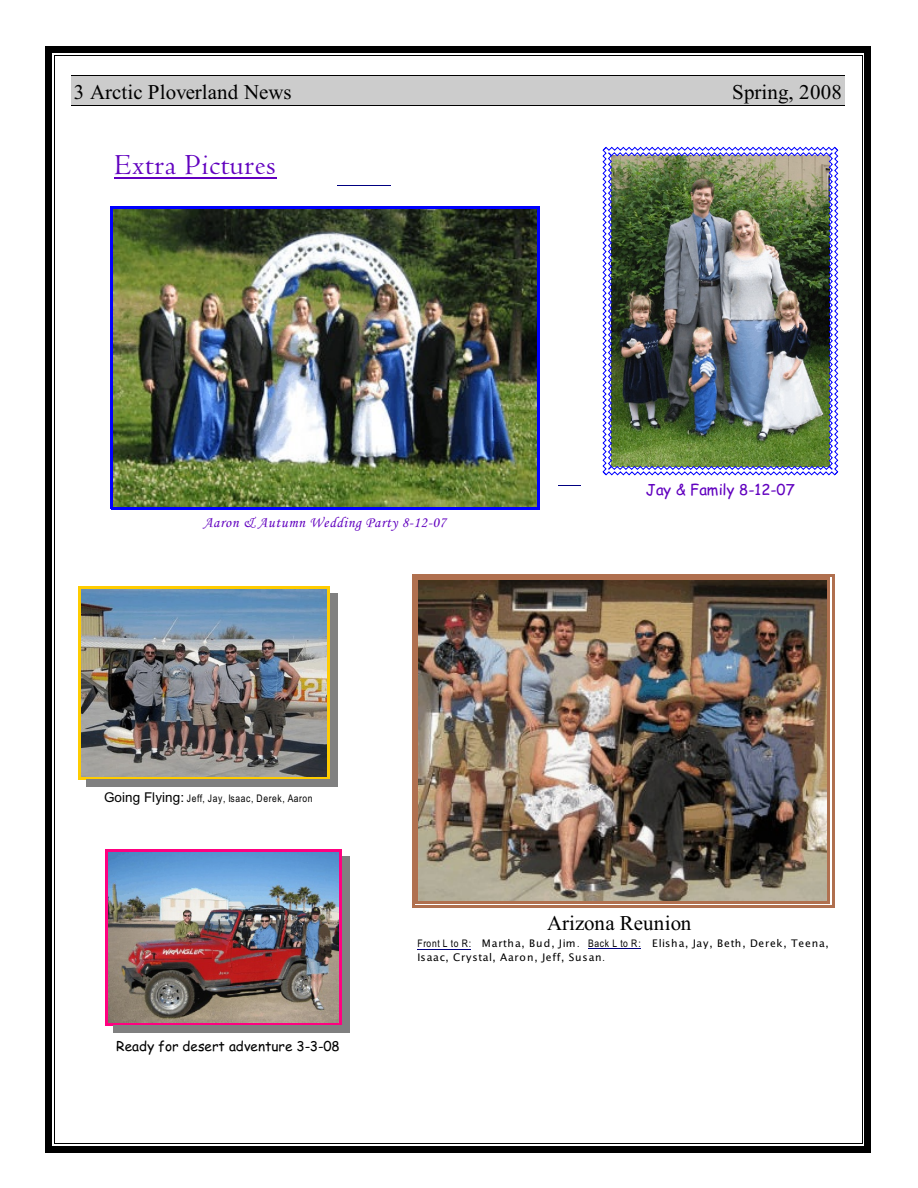
<style>
.page{position:relative;width:918px;height:1188px;background:#fff}
.page>*{position:absolute;margin:0;border:0;box-sizing:border-box;transform-origin:0 0}
.t1{font:30px "Centaur";letter-spacing:.025em;color:#6100bf}
.t2{font:21px "Times New Roman";color:#000}
.t3{font:italic 15px "Monotype Corsiva";letter-spacing:.03em;color:#6100bf}
.t4{font:15px "Comic Sans MS";letter-spacing:.005em;color:#6100bf}
.t5{font:13.5px "Comic Sans MS";letter-spacing:.01em;color:#000}
.t6{font:10.5px/14.5px "Lucida Sans Unicode";letter-spacing:.07em;color:#000}
.t7{font:10.5px "Arial Narrow";letter-spacing:.07em;color:#000}
.s1{font-family:"Arial";font-size:13.5px}
.s2{font-family:"Arial Narrow"}
</style>
<div class="page">
<hr style="left:54px;top:55px;width:1px;height:1088px;background:#000">
<hr style="left:862px;top:55px;width:1px;height:1088px;background:#000">
<hr style="left:54px;top:55px;width:808px;height:1px;background:#000">
<hr style="left:54px;top:1143px;width:808px;height:1px;background:#000">
<div style="left:45px;top:46px;width:7px;height:1106px;background:#000"></div>
<div style="left:865px;top:46px;width:6px;height:1106px;background:#000"></div>
<div style="left:45px;top:46px;width:826px;height:7px;background:#000"></div>
<div style="left:45px;top:1146px;width:826px;height:6px;background:#000"></div>
<div style="left:71px;top:76px;width:774px;height:29px;background:#ccc"></div>
<hr style="left:71px;top:76px;width:774px;height:1px;background:#000">
<hr style="left:71px;top:105px;width:774px;height:1px;background:#000">
<hr style="left:114px;top:177px;width:162px;height:2px;background:#6100bf">
<hr style="left:338px;top:185px;width:54px;height:1px;background:#000080">
<svg style="left:558px;top:485px;width:22px;height:1px"></svg>
<img style="left:113px;top:209px;width:424px;height:298px">
<hr style="left:111px;top:206px;width:2px;height:303px;background:#00f">
<hr style="left:537px;top:206px;width:2px;height:303px;background:#00f">
<hr style="left:111px;top:206px;width:428px;height:2px;background:#00f">
<hr style="left:111px;top:507px;width:428px;height:2px;background:#00f">
<img style="left:81px;top:589px;width:247px;height:188px">
<hr style="left:79px;top:586px;width:2px;height:193px;background:#fc0">
<hr style="left:328px;top:586px;width:2px;height:193px;background:#fc0">
<hr style="left:79px;top:586px;width:251px;height:3px;background:#fc0">
<hr style="left:79px;top:777px;width:251px;height:2px;background:#fc0">
<div style="left:330px;top:593px;width:8px;height:194px;background:#808080"></div>
<div style="left:86px;top:779px;width:252px;height:8px;background:#808080"></div>
<img style="left:419px;top:581px;width:409px;height:320px">
<hr style="left:416px;top:578px;width:2px;height:325px;background:#b0704f">
<hr style="left:828px;top:578px;width:2px;height:325px;background:#b0704f">
<hr style="left:416px;top:578px;width:414px;height:2px;background:#b0704f">
<hr style="left:416px;top:901px;width:414px;height:2px;background:#b0704f">
<hr style="left:412px;top:574px;width:2px;height:334px;background:#b0704f">
<hr style="left:832px;top:574px;width:2px;height:334px;background:#b0704f">
<hr style="left:412px;top:574px;width:422px;height:2px;background:#b0704f">
<hr style="left:412px;top:906px;width:422px;height:2px;background:#b0704f">
<hr style="left:417px;top:949px;width:54px;height:1px;background:#000080">
<hr style="left:588px;top:948px;width:53px;height:1px;background:#000080">
<img style="left:602px;top:146px;width:237px;height:330px">
<img style="left:109px;top:852px;width:230px;height:171px">
<hr style="left:106px;top:849px;width:2px;height:176px;background:#ff0080">
<hr style="left:340px;top:849px;width:2px;height:176px;background:#ff0080">
<hr style="left:106px;top:849px;width:236px;height:3px;background:#ff0080">
<hr style="left:106px;top:1023px;width:236px;height:2px;background:#ff0080">
<div style="left:342px;top:856px;width:7px;height:177px;background:#808080"></div>
<div style="left:113px;top:1025px;width:236px;height:8px;background:#808080"></div>
<h2 class="t2" style="left:74px;top:85px;width:219px">3 Arctic Ploverland News</h2>
<h2 class="t2" style="left:732px;top:85px;width:111px">Spring, 2008</h2>
<h1 class="t1" style="left:114px;top:154px;width:163px">Extra Pictures</h1>
<h3 class="t3" style="left:204px;top:516px;width:244px">Aaron &amp; Autumn Wedding Party 8-12-07</h3>
<p class="t7" style="left:104px;top:795px;width:210px"><span class="s1">Going Flying:</span> Jeff, Jay, Isaac, Derek, Aaron</p>
<h3 class="t4" style="left:646px;top:483px;width:150px">Jay &amp; Family 8-12-07</h3>
<p class="t5" style="left:116px;top:1041px;width:225px">Ready for desert adventure 3-3-08</p>
<h2 class="t2" style="left:547px;top:915px;width:146px">Arizona Reunion</h2>
<p class="t6" style="left:417px;top:936px;width:413px"><span class="s2">Front L to R:</span> Martha, Bud, Jim<span class="s2">. Back L to R:</span> Elisha, Jay, Beth, Derek, Teena,<br>Isaac, Crystal, Aaron, Jeff, Susan<span class="s2">.</span></p>
</div>
